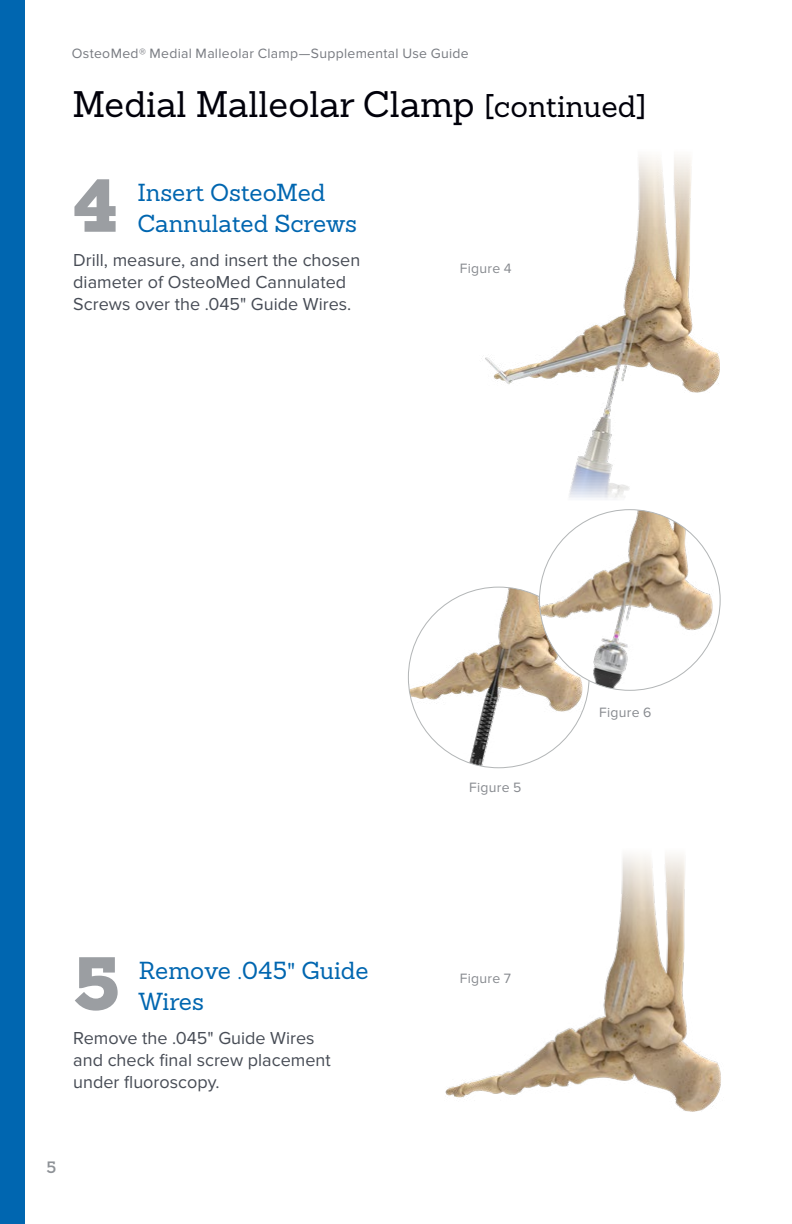
<style>
.page{position:relative;width:792px;height:1224px;background:#fff}
.page>*{position:absolute;margin:0;border:0;box-sizing:border-box;transform-origin:0 0}
.t1{font:900 73px "Sanchez Slab";color:#9b9ea2}
.t2{font:36px "Sanchez Slab";color:#00000a}
.t3{font:24px/31.2px "Sanchez Slab";color:#0066b0}
.t4{font:18px/22px "Proxima Nova";color:#474c55}
.t5{font:600 16px "Sanchez Slab";color:#8e9297}
.t6{font:14px "Proxima Nova";letter-spacing:.02em;color:#787b81}
.t7{font:14px "Proxima Nova";letter-spacing:.02em;color:#878a8f}
.s1{font-size:30px}
.s2{font-family:"Proxima Nova"}
</style>
<div class="page">
<div style="left:0;top:0;width:24px;height:1224px;background:#0066b0"></div>
<img style="left:485px;top:157px;width:235px;height:342px">
<img style="left:445px;top:855px;width:276px;height:257px">
<img style="left:408px;top:587px;width:181px;height:181px;border-radius:90px">
<img style="left:539px;top:510px;width:181px;height:180px;border-radius:90px">
<p class="t6" style="left:72px;top:45px;width:398px">OsteoMed® Medial Malleolar Clamp—Supplemental Use Guide</p>
<h2 class="t2" style="left:73px;top:81px;width:576px">Medial Malleolar Clamp <span class="s1">[continued]</span></h2>
<h1 class="t1" style="left:73px;top:153px;width:47px">4</h1>
<h3 class="t3" style="left:137px;top:176px;width:221px">Insert OsteoMed<br>Cannulated Screws</h3>
<p class="t4" style="left:73px;top:249px;width:288px">Drill, measure, and insert the chosen diameter of OsteoMed Cannulated<br>Screws over the .045" Guide Wires.</p>
<p class="t7" style="left:460px;top:260px;width:53px">Figure 4</p>
<h1 class="t1" style="left:73px;top:931px;width:49px">5</h1>
<h3 class="t3" style="left:139px;top:955px;width:231px">Remove .045<span class="s2">"</span> Guide<br>Wires</h3>
<p class="t4" style="left:73px;top:1027px;width:259px">Remove the .045" Guide Wires and check final screw placement under fluoroscopy.</p>
<p class="t5" style="left:47px;top:1156px;width:11px">5</p>
<p class="t7" style="left:469px;top:779px;width:54px">Figure 5</p>
<p class="t7" style="left:460px;top:970px;width:53px">Figure 7</p>
<p class="t7" style="left:599px;top:705px;width:54px">Figure 6</p>
</div>
